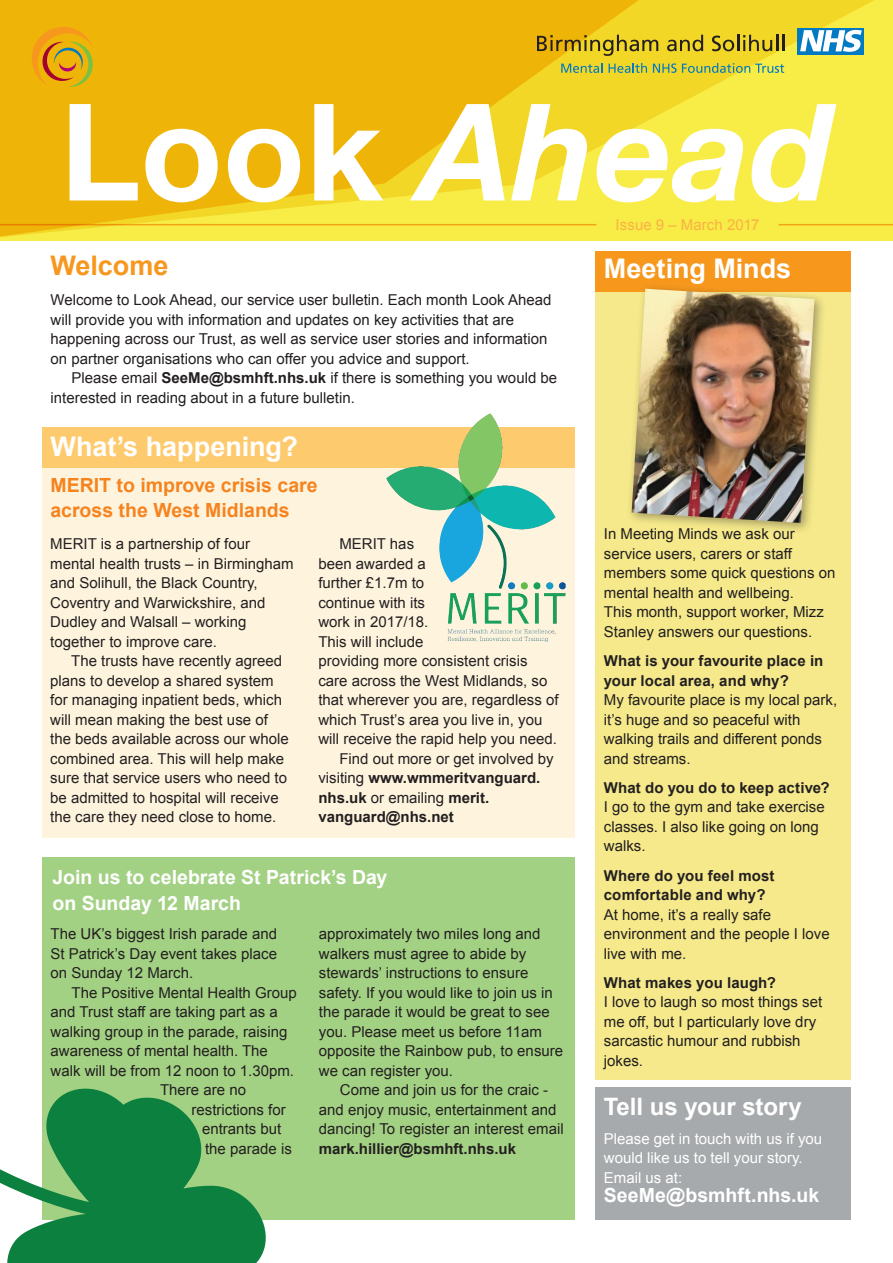
<style>
.page{position:relative;width:893px;height:1263px;background:#fff}
.page>*{position:absolute;margin:0;border:0;box-sizing:border-box;transform-origin:0 0}
.t1{font:italic 700 135px "Helvetica Neue CE";color:#fff}
.t2{font:700 27px "Arial";letter-spacing:-.005em;color:#fff}
.t3{font:700 27px "Arial";color:#f7971d}
.t4{font:700 24px "Arial";letter-spacing:-.005em;color:#fff}
.t5{font:700 19.5px/25.5px "Arial";color:#fff}
.t6{font:700 19.5px/25.5px "Arial";color:#f58420}
.t7{font:15px/19.5px "Arial";color:#231f20}
.t8{font:700 15px/19.5px "Arial";letter-spacing:.005em;color:#231f20}
.t9{font:15px/19.5px "Arial";color:#fff}
.t10{font:15px "Arial";color:#fab244}
.s1{font-style:normal}
.s2{font-weight:700}
.s3{font-weight:400}
</style>
<div class="page">
<div style="left:42px;top:468px;width:532px;height:370px;background:#fef4de"></div>
<div style="left:595px;top:251px;width:256px;height:47px;background:#f7981d"></div>
<div style="left:595px;top:293px;width:256px;height:787px;background:#f5e98b"></div>
<div style="left:42px;top:857px;width:532px;height:363px;background:#a3d184"></div>
<svg style="left:668px;top:0;width:225px;height:239px;background:#f6e741"></svg>
<svg style="left:0;top:0;width:668px;height:239px;background:#f0c318"></svg>
<svg style="left:561px;top:63px;width:41px;height:10px"></svg>
<svg style="left:609px;top:63px;width:38px;height:10px"></svg>
<svg style="left:653px;top:63px;width:131px;height:10px"></svg>
<svg style="left:537px;top:35px;width:121px;height:21px;background:#c0a21d"></svg>
<svg style="left:667px;top:35px;width:36px;height:16px"></svg>
<svg style="left:712px;top:35px;width:72px;height:16px"></svg>
<div style="left:797px;top:28px;width:67px;height:26px;background:#007ac2"></div>
<svg style="left:800px;top:30px;width:62px;height:22px"></svg>
<svg style="left:32px;top:27px;width:63px;height:60px;background:#dea216"></svg>
<hr style="left:779px;top:224px;width:114px;height:1px;background:#fab244">
<hr style="left:0;top:224px;width:596px;height:1px;background:#fab244">
<div style="left:42px;top:427px;width:532px;height:41px;background:#feca6e"></div>
<div style="left:595px;top:1087px;width:256px;height:133px;background:#a7aaac"></div>
<div style="left:625px;top:282px;width:201px;height:252px;background:#231f20;opacity:.39"></div>
<img style="left:632px;top:289px;width:182px;height:234px">
<svg style="left:0;top:1088px;width:266px;height:175px;fill:#0c803f"></svg>
<img style="left:386px;top:413px;width:180px;height:229px">
<h1 class="t1" style="left:60px;top:69px;width:774px"><span class="s1">Look</span> Ahead</h1>
<h2 class="t3" style="left:51px;top:247px;width:120px">Welcome</h2>
<p class="t7" style="left:51px;top:290px;width:502px">Welcome to Look Ahead, our service user bulletin. Each month Look Ahead will provide you with information and updates on key activities that are happening across our Trust, as well as service user stories and information on partner organisations who can offer you advice and support.</p>
<p class="t7" style="left:51px;top:368px;width:508px;text-indent:21px">Please email <span class="s2">SeeMe@bsmhft.nhs.uk</span> if there is something you would be interested in reading about in a future bulletin.</p>
<h2 class="t2" style="left:51px;top:428px;width:249px">What’s happening?</h2>
<h3 class="t6" style="left:50px;top:473px;width:269px">MERIT to improve crisis care across the West Midlands</h3>
<p class="t7" style="left:50px;top:534px;width:245px">MERIT is a partnership of four mental health trusts – in Birmingham and Solihull, the Black Country,<br>Coventry and Warwickshire, and<br>Dudley and Walsall – working together to improve care.</p>
<p class="t7" style="left:50px;top:651px;width:240px;text-indent:21px">The trusts have recently agreed plans to develop a shared system for managing inpatient beds, which will mean making the best use of the beds available across our whole combined area. This will help make sure that service users who need to be admitted to hospital will receive the care they need close to home.</p>
<p class="t7" style="left:339px;top:534px;width:76px">MERIT has</p>
<p class="t7" style="left:318px;top:554px;width:109px">been awarded a</p>
<p class="t7" style="left:318px;top:573px;width:107px">further £1.7m to</p>
<p class="t7" style="left:318px;top:593px;width:108px">continue with its</p>
<p class="t7" style="left:318px;top:612px;width:112px">work in 2017/18.</p>
<p class="t7" style="left:318px;top:632px;width:107px">This will include</p>
<p class="t7" style="left:318px;top:651px;width:211px">providing more consistent crisis</p>
<p class="t7" style="left:318px;top:671px;width:230px">care across the West Midlands, so</p>
<p class="t7" style="left:318px;top:690px;width:242px">that wherever you are, regardless of</p>
<p class="t7" style="left:318px;top:710px;width:225px">which Trust’s area you live in, you</p>
<p class="t7" style="left:318px;top:729px;width:240px">will receive the rapid help you need.</p>
<p class="t7" style="left:339px;top:749px;width:216px">Find out more or get involved by</p>
<p class="t8" style="left:318px;top:768px;width:223px"><span class="s3">visiting</span> www.wmmeritvanguard.</p>
<p class="t8" style="left:318px;top:788px;width:172px">nhs.uk <span class="s3">or emailing</span> merit.</p>
<p class="t8" style="left:318px;top:807px;width:137px">vanguard@nhs.net</p>
<h3 class="t5" style="left:53px;top:865px;width:336px">Join us to celebrate St Patrick’s Day on Sunday 12 March</h3>
<p class="t7" style="left:51px;top:924px;width:228px;text-align:justify">The UK’s biggest Irish parade and St Patrick’s Day event takes place on Sunday 12 March.</p>
<p class="t7" style="left:72px;top:983px;width:227px">The Positive Mental Health Group</p>
<p class="t7" style="left:51px;top:1002px;width:229px">and Trust staff are taking part as a</p>
<p class="t7" style="left:51px;top:1022px;width:238px">walking group in the parade, raising</p>
<p class="t7" style="left:51px;top:1041px;width:219px">awareness of mental health. The</p>
<p class="t7" style="left:51px;top:1061px;width:245px">walk will be from 12 noon to 1.30pm.</p>
<p class="t7" style="left:160px;top:1080px;width:87px">There are no</p>
<p class="t7" style="left:192px;top:1100px;width:96px">restrictions for</p>
<p class="t7" style="left:202px;top:1119px;width:81px">entrants but</p>
<p class="t7" style="left:205px;top:1139px;width:88px">the parade is</p>
<p class="t7" style="left:319px;top:924px;width:246px">approximately two miles long and walkers must agree to abide by stewards’ instructions to ensure safety. If you would like to join us in the parade it would be great to see you. Please meet us before 11am opposite the Rainbow pub, to ensure we can register you.</p>
<p class="t7" style="left:319px;top:1080px;width:246px;text-align:center">Come and join us for the craic -<br>and enjoy music, entertainment and dancing! To register an interest email</p>
<p class="t8" style="left:319px;top:1139px;width:199px">mark.hillier@bsmhft.nhs.uk</p>
<p class="t10" style="left:616px;top:215px;width:145px">Issue 9 – March 2017</p>
<h2 class="t2" style="left:604px;top:251px;width:189px">Meeting Minds</h2>
<p class="t7" style="left:604px;top:524px;width:233px">In Meeting Minds we ask our service users, carers or staff members some quick questions on mental health and wellbeing.<br>This month, support worker, Mizz<br>Stanley answers our questions.</p>
<p class="t8" style="left:604px;top:651px;width:221px">What is your favourite place in your local area, and why?</p>
<p class="t7" style="left:604px;top:690px;width:235px">My favourite place is my local park, it’s huge and so peaceful with walking trails and different ponds and streams.</p>
<p class="t8" style="left:604px;top:778px;width:227px">What do you do to keep active?</p>
<p class="t7" style="left:604px;top:797px;width:222px">I go to the gym and take exercise classes. I also like going on long walks.</p>
<p class="t8" style="left:604px;top:866px;width:172px">Where do you feel most comfortable and why?</p>
<p class="t7" style="left:604px;top:905px;width:227px">At home, it’s a really safe environment and the people I love live with me.</p>
<p class="t8" style="left:604px;top:973px;width:174px">What makes you laugh?</p>
<p class="t7" style="left:604px;top:992px;width:220px">I love to laugh so most things set me off, but I particularly love dry sarcastic humour and rubbish jokes.</p>
<h3 class="t4" style="left:604px;top:1090px;width:199px">Tell us your story</h3>
<p class="t9" style="left:604px;top:1129px;width:220px">Please get in touch with us if you would like us to tell your story.<br>Email us at:</p>
<h3 class="t5" style="left:604px;top:1183px;width:217px">SeeMe@bsmhft.nhs.uk</h3>
</div>
